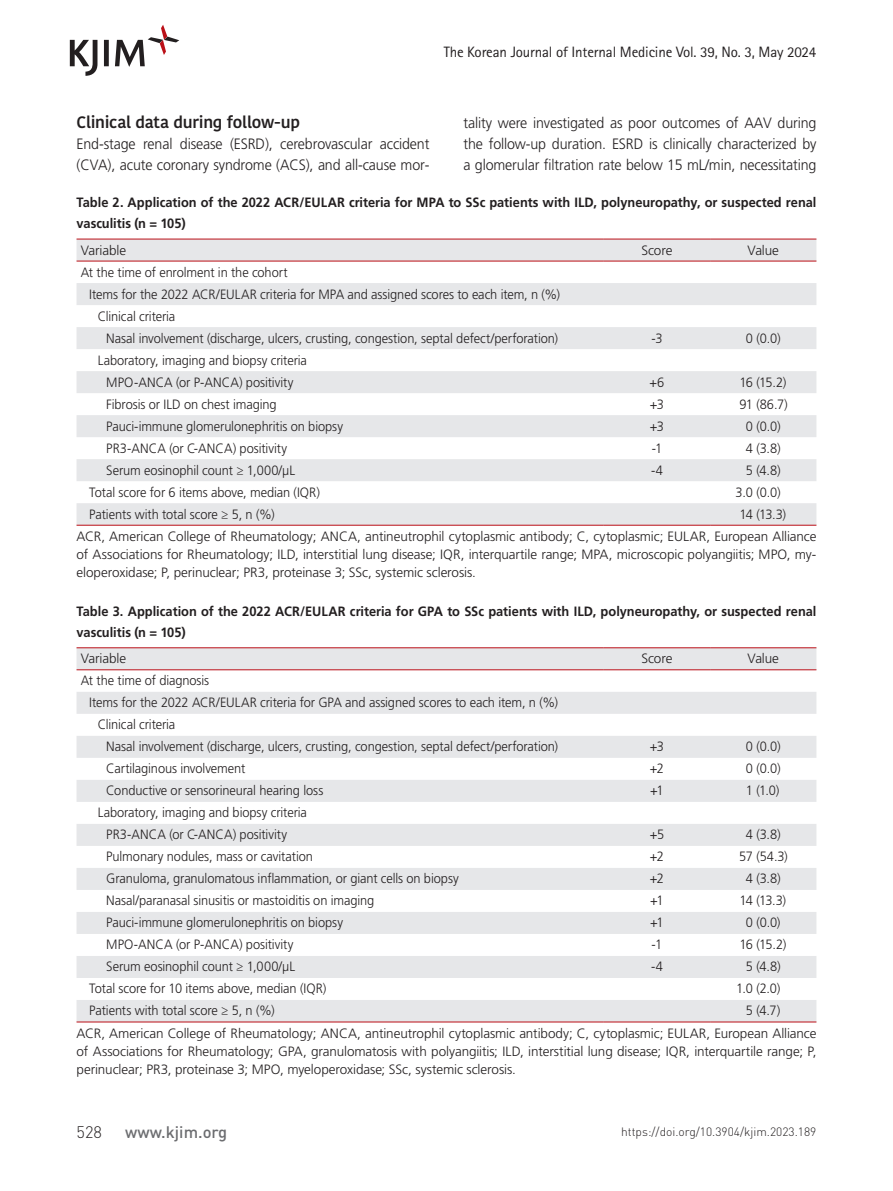
<style>
.page{position:relative;width:893px;height:1191px;background:#fff}
.page>*{position:absolute;margin:0;border:0;box-sizing:border-box;transform-origin:0 0}
.t1{font:600 16.5px "Kohinoor Bangla";letter-spacing:-.015em;color:#231f20}
.t2{font:500 16.5px "DIN Pro";color:#6c6d70}
.t3{font:300 16.5px "DIN Pro";color:#231f20}
.t4{font:300 15px/21px "Frutiger LT Std";letter-spacing:-.01em;color:#231f20;scale:.95 1}
.t5{font:15px "Rotis Sans Serif Std";letter-spacing:-.01em;color:#231f20}
.t6{font:300 13.5px/22px "Frutiger LT Std";letter-spacing:-.005em;color:#231f20;scale:.95 1}
.t7{font:300 13.5px/18px "Frutiger LT Std";letter-spacing:-.005em;color:#231f20}
.t8{font:700 13.5px/21px "Frutiger LT Std";color:#231f20;scale:.95 1}
.t9{font:300 12px "DIN Pro";color:#231f20}
</style>
<div class="page">
<svg style="left:70px;top:25px;width:109px;height:51px"></svg>
<svg style="left:77px;top:240px;width:739px;height:285px;fill:#e6e7e9"></svg>
<hr style="left:77px;top:239px;width:527px;height:1px;background:#bb1018">
<hr style="left:604px;top:239px;width:106px;height:1px;background:#bb1018">
<hr style="left:710px;top:239px;width:106px;height:1px;background:#bb1018">
<hr style="left:77px;top:261px;width:527px;height:1px;background:#bb1018">
<hr style="left:604px;top:261px;width:106px;height:1px;background:#bb1018">
<hr style="left:710px;top:261px;width:106px;height:1px;background:#bb1018">
<hr style="left:77px;top:525px;width:527px;height:1px;background:#bb1018">
<hr style="left:604px;top:525px;width:106px;height:1px;background:#bb1018">
<hr style="left:710px;top:525px;width:106px;height:1px;background:#bb1018">
<svg style="left:77px;top:648px;width:739px;height:373px;fill:#e6e7e9"></svg>
<hr style="left:77px;top:647px;width:527px;height:1px;background:#bb1018">
<hr style="left:604px;top:647px;width:106px;height:1px;background:#bb1018">
<hr style="left:710px;top:647px;width:106px;height:1px;background:#bb1018">
<hr style="left:77px;top:669px;width:527px;height:1px;background:#bb1018">
<hr style="left:604px;top:669px;width:106px;height:1px;background:#bb1018">
<hr style="left:710px;top:669px;width:106px;height:1px;background:#bb1018">
<hr style="left:77px;top:1021px;width:527px;height:1px;background:#bb1018">
<hr style="left:604px;top:1021px;width:106px;height:1px;background:#bb1018">
<hr style="left:710px;top:1021px;width:106px;height:1px;background:#bb1018">
<p class="t5" style="left:444px;top:43px;width:374px">The Korean Journal of Internal Medicine Vol. 39, No. 3, May 2024</p>
<p class="t1" style="left:77px;top:108px;width:225px">Clinical data during follow-up</p>
<p class="t4" style="left:77px;top:133px;width:373px">End-stage renal disease (ESRD), cerebrovascular accident (CVA), acute coronary syndrome (ACS), and all-cause mor-</p>
<p class="t4" style="left:463px;top:112px;width:373px;text-align:justify">tality were investigated as poor outcomes of AAV during the follow-up duration. ESRD is clinically characterized by a glomerular filtration rate below 15 mL/min, necessitating</p>
<p class="t8" style="left:77px;top:192px;width:780px">Table 2. Application of the 2022 ACR/EULAR criteria for MPA to SSc patients with ILD, polyneuropathy, or suspected renal vasculitis (n = 105)</p>
<p class="t7" style="left:81px;top:241px;width:47px">Variable</p>
<p class="t7" style="left:641px;top:241px;width:33px">Score</p>
<p class="t7" style="left:748px;top:241px;width:33px">Value</p>
<p class="t6" style="left:81px;top:261px;width:219px">At the time of enrolment in the cohort</p>
<p class="t6" style="left:89px;top:283px;width:497px">Items for the 2022 ACR/EULAR criteria for MPA and assigned scores to each item, n (%)</p>
<p class="t6" style="left:98px;top:305px;width:83px">Clinical criteria</p>
<p class="t6" style="left:106px;top:327px;width:477px">Nasal involvement (discharge, ulcers, crusting, congestion, septal defect/perforation)</p>
<p class="t6" style="left:651px;top:327px;width:13px">-3</p>
<p class="t6" style="left:746px;top:327px;width:38px">0 (0.0)</p>
<p class="t6" style="left:98px;top:349px;width:222px;text-align:center">Laboratory, imaging and biopsy criteria<br>MPO-ANCA (or P-ANCA) positivity</p>
<p class="t6" style="left:649px;top:371px;width:17px">+6</p>
<p class="t6" style="left:739px;top:371px;width:51px">16 (15.2)</p>
<p class="t6" style="left:106px;top:393px;width:181px">Fibrosis or ILD on chest imaging</p>
<p class="t6" style="left:650px;top:393px;width:16px">+3</p>
<p class="t6" style="left:739px;top:393px;width:52px">91 (86.7)</p>
<p class="t6" style="left:106px;top:415px;width:251px">Pauci-immune glomerulonephritis on biopsy</p>
<p class="t6" style="left:650px;top:415px;width:16px">+3</p>
<p class="t6" style="left:746px;top:415px;width:38px">0 (0.0)</p>
<p class="t6" style="left:106px;top:437px;width:192px">PR3-ANCA (or C-ANCA) positivity</p>
<p class="t6" style="left:652px;top:437px;width:13px">-1</p>
<p class="t6" style="left:746px;top:437px;width:38px">4 (3.8)</p>
<p class="t6" style="left:106px;top:459px;width:200px">Serum eosinophil count ≥ 1,000/μL</p>
<p class="t6" style="left:651px;top:459px;width:14px">-4</p>
<p class="t6" style="left:746px;top:459px;width:38px">5 (4.8)</p>
<p class="t6" style="left:89px;top:481px;width:244px">Total score for 6 items above, median (IQR)</p>
<p class="t6" style="left:736px;top:481px;width:49px">3.0 (0.0)</p>
<p class="t6" style="left:89px;top:503px;width:197px">Patients with total score ≥ 5, n (%)</p>
<p class="t6" style="left:77px;top:503px;width:780px;text-indent:663px">14 (13.3)<br>ACR, American College of Rheumatology; ANCA, antineutrophil cytoplasmic antibody; C, cytoplasmic; EULAR, European Alliance</p>
<p class="t7" style="left:77px;top:545px;width:741px">of Associations for Rheumatology; ILD, interstitial lung disease; IQR, interquartile range; MPA, microscopic polyangiitis; MPO, my&shy;eloperoxidase; P, perinuclear; PR3, proteinase 3; SSc, systemic sclerosis.</p>
<p class="t8" style="left:77px;top:600px;width:780px">Table 3. Application of the 2022 ACR/EULAR criteria for GPA to SSc patients with ILD, polyneuropathy, or suspected renal vasculitis (n = 105)</p>
<p class="t7" style="left:81px;top:650px;width:47px">Variable</p>
<p class="t7" style="left:641px;top:650px;width:33px">Score</p>
<p class="t7" style="left:748px;top:650px;width:33px">Value</p>
<p class="t6" style="left:81px;top:670px;width:137px">At the time of diagnosis</p>
<p class="t6" style="left:89px;top:692px;width:495px">Items for the 2022 ACR/EULAR criteria for GPA and assigned scores to each item, n (%)</p>
<p class="t6" style="left:98px;top:714px;width:83px">Clinical criteria</p>
<p class="t6" style="left:106px;top:736px;width:477px">Nasal involvement (discharge, ulcers, crusting, congestion, septal defect/perforation)</p>
<p class="t6" style="left:650px;top:736px;width:16px">+3</p>
<p class="t6" style="left:746px;top:736px;width:38px">0 (0.0)</p>
<p class="t6" style="left:106px;top:758px;width:148px">Cartilaginous involvement</p>
<p class="t6" style="left:650px;top:758px;width:16px">+2</p>
<p class="t6" style="left:746px;top:758px;width:38px">0 (0.0)</p>
<p class="t6" style="left:106px;top:780px;width:230px">Conductive or sensorineural hearing loss</p>
<p class="t6" style="left:650px;top:780px;width:16px">+1</p>
<p class="t6" style="left:746px;top:780px;width:37px">1 (1.0)</p>
<p class="t6" style="left:106px;top:802px;width:213px;text-indent:-9px">Laboratory, imaging and biopsy criteria<br>PR3-ANCA (or C-ANCA) positivity</p>
<p class="t6" style="left:650px;top:824px;width:17px">+5</p>
<p class="t6" style="left:746px;top:824px;width:38px">4 (3.8)</p>
<p class="t6" style="left:106px;top:846px;width:219px">Pulmonary nodules, mass or cavitation</p>
<p class="t6" style="left:650px;top:846px;width:16px">+2</p>
<p class="t6" style="left:739px;top:846px;width:53px">57 (54.3)</p>
<p class="t6" style="left:106px;top:868px;width:373px">Granuloma, granulomatous inflammation, or giant cells on biopsy</p>
<p class="t6" style="left:650px;top:868px;width:16px">+2</p>
<p class="t6" style="left:746px;top:868px;width:38px">4 (3.8)</p>
<p class="t6" style="left:106px;top:890px;width:284px">Nasal/paranasal sinusitis or mastoiditis on imaging</p>
<p class="t6" style="left:650px;top:890px;width:16px">+1</p>
<p class="t6" style="left:739px;top:890px;width:50px">14 (13.3)</p>
<p class="t6" style="left:106px;top:912px;width:251px">Pauci-immune glomerulonephritis on biopsy</p>
<p class="t6" style="left:650px;top:912px;width:16px">+1</p>
<p class="t6" style="left:746px;top:912px;width:38px">0 (0.0)</p>
<p class="t6" style="left:106px;top:934px;width:198px">MPO-ANCA (or P-ANCA) positivity</p>
<p class="t6" style="left:652px;top:934px;width:13px">-1</p>
<p class="t6" style="left:739px;top:934px;width:51px">16 (15.2)</p>
<p class="t6" style="left:106px;top:956px;width:200px">Serum eosinophil count ≥ 1,000/μL</p>
<p class="t6" style="left:651px;top:956px;width:14px">-4</p>
<p class="t6" style="left:746px;top:956px;width:38px">5 (4.8)</p>
<p class="t6" style="left:89px;top:978px;width:251px">Total score for 10 items above, median (IQR)</p>
<p class="t6" style="left:736px;top:978px;width:48px">1.0 (2.0)</p>
<p class="t6" style="left:89px;top:1000px;width:197px">Patients with total score ≥ 5, n (%)</p>
<p class="t6" style="left:77px;top:999px;width:780px;text-indent:669px">5 (4.7)<br>ACR, American College of Rheumatology; ANCA, antineutrophil cytoplasmic antibody; C, cytoplasmic; EULAR, European Alliance</p>
<p class="t7" style="left:77px;top:1042px;width:741px">of Associations for Rheumatology; GPA, granulomatosis with polyangiitis; ILD, interstitial lung disease; IQR, interquartile range; P, perinuclear; PR3, proteinase 3; MPO, myeloperoxidase; SSc, systemic sclerosis.</p>
<p class="t3" style="left:77px;top:1120px;width:27px">528</p>
<p class="t2" style="left:125px;top:1120px;width:104px">www.kjim.org</p>
<p class="t9" style="left:621px;top:1123px;width:197px">https://doi.org/10.3904/kjim.2023.189</p>
</div>
